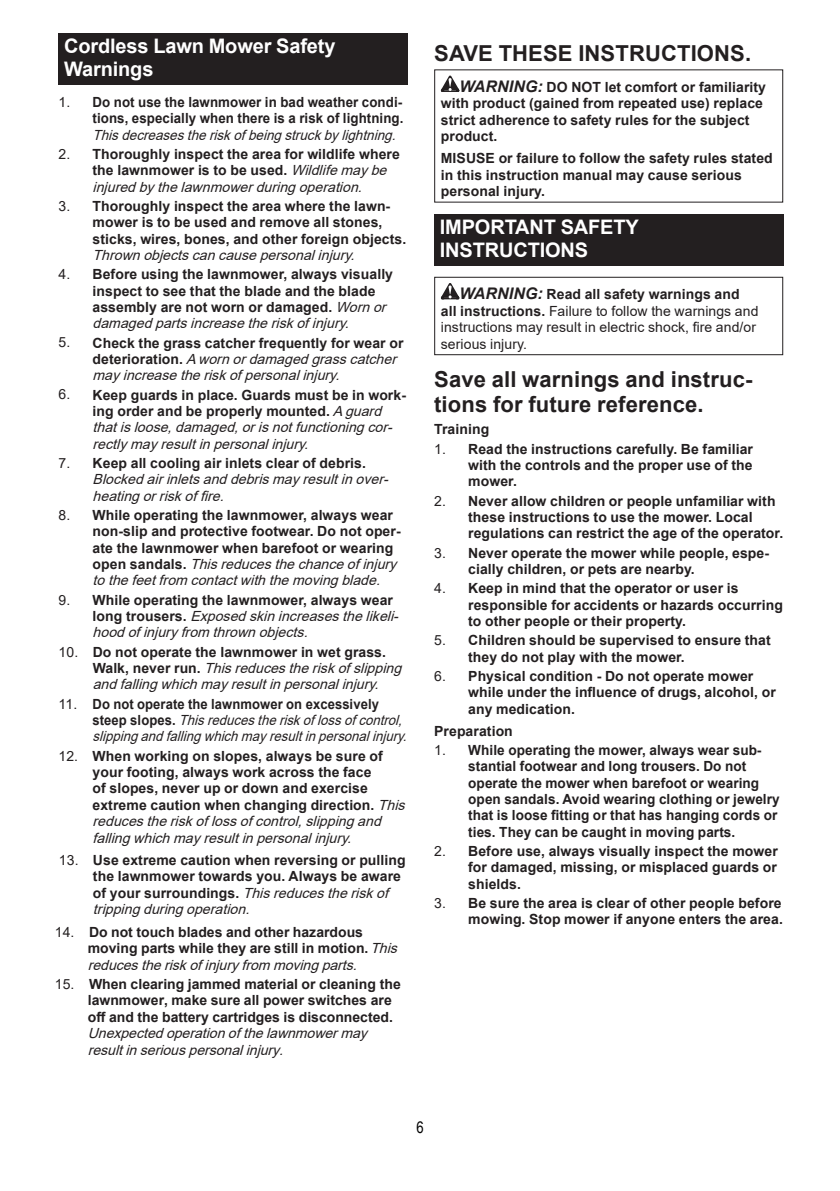
<style>
.page{position:relative;width:840px;height:1191px;background:#fff}
.page>*{position:absolute;margin:0;border:0;box-sizing:border-box;transform-origin:0 0}
.t1{font:700 22px/25.8px "Arial";letter-spacing:.005em;color:#231f20}
.t2{font:700 20px/23.4px "Arial";letter-spacing:-.01em;color:#fff}
.t3{font:16px "Arial Narrow";color:#000}
.t4{font:700 14px/16.4px "Arial";letter-spacing:.005em;color:#231f20}
.t5{font:italic 14px/16.4px "Arial";letter-spacing:.005em;color:#231f20}
.t6{font:14px/16.4px "Arial";letter-spacing:.005em;color:#231f20}
.t7{font:italic 14px/16.4px "Arial";letter-spacing:.005em;color:#231f20;scale:.93 1}
.t8{font:700 14px/16.4px "Arial";letter-spacing:.005em;color:#231f20;scale:.95 1}
.t9{font:italic 14px "Arial";letter-spacing:.005em;color:#231f20;scale:.95 1}
.s1{font-weight:400;font-style:italic}
.s2{font-weight:700;font-style:normal}
.s3{font-style:normal}
.s4{font-weight:400}
.s5{font-style:inherit}
.s6{font-style:italic;font-size:16px}
.s7{font-weight:700;font-style:italic;font-size:16px}
.s8{font-weight:700}
</style>
<div class="page">
<div style="left:58px;top:33px;width:349px;height:52px;background:#231f20"></div>
<svg style="left:440px;top:76px;width:20px;height:16px"></svg>
<div style="left:434px;top:214px;width:348px;height:52px;background:#231f20"></div>
<svg style="left:440px;top:283px;width:20px;height:17px"></svg>
<div style="left:434px;top:277px;width:348px;height:78px;border:1px solid #231f20"></div>
<h2 class="t2" style="left:64px;top:34px;width:272px">Cordless Lawn Mower Safety<br>Warnings</h2>
<p class="t6" style="left:58px;top:93px;width:13px">1.</p>
<p class="t8" style="left:92px;top:94px;width:328px">Do not use the lawnmower in bad weather condi&shy;tions, especially when there is a risk of lightning.</p>
<p class="t9" style="left:92px;top:125px;width:325px">This decreases the risk of being struck by lightning.</p>
<p class="t4" style="left:92px;top:146px;width:308px">Thoroughly inspect the area for wildlife where the lawnmower is to be used. <span class="s1">Wildlifemaybe injured by the lawnmower during operation.</span></p>
<p class="t4" style="left:92px;top:198px;width:315px">Thoroughly inspect the area where the lawn&shy;mower is to be used and remove all stones, sticks, wires, bones, and other foreign objects.</p>
<p class="t5" style="left:92px;top:247px;width:268px">Thrown objects can cause personal injury.</p>
<p class="t4" style="left:92px;top:266px;width:302px">Before using the lawnmower, always visually inspect to see that the blade and the blade assembly are not worn or damaged. <span class="s1">Wornor damaged parts increase the risk of injury.</span></p>
<p class="t5" style="left:92px;top:334px;width:312px"><span class="s2">Check the grass catcher frequently for wear or d e t e r i o r a t i o n .</span> Awornordamagedgrasscatcher may increase the risk of personal injury.</p>
<p class="t5" style="left:92px;top:386px;width:315px"><span class="s2">Keep guards in place. Guards must be in work&shy;ing order and be properly mounted.</span> Aguard thatisloose,damaged,orisnotfunctioningcor&shy;rectly may result in personal injury.</p>
<p class="t6" style="left:58px;top:145px;width:13px">2.</p>
<p class="t6" style="left:58px;top:197px;width:13px">3.</p>
<p class="t6" style="left:58px;top:266px;width:13px">4.</p>
<p class="t6" style="left:58px;top:334px;width:13px">5.</p>
<p class="t6" style="left:58px;top:386px;width:13px">6.</p>
<p class="t4" style="left:93px;top:455px;width:275px">Keep all cooling air inlets clear of debris.</p>
<p class="t5" style="left:93px;top:471px;width:301px">Blocked air inlets and debris may result in over&shy;heating or risk of fire.</p>
<p class="t4" style="left:93px;top:507px;width:310px">While operating the lawnmower, always wear non-slip and protective footwear. Do not oper&shy;ate the lawnmower when barefoot or wearing o p e n s a n d a l s . <span class="s1">This reduces the chance of injury tothefeetfrom contactwiththemovingblade.</span></p>
<p class="t5" style="left:93px;top:591px;width:312px"><span class="s2">While operating the lawnmower, always wear<br>l o n g t r o u s e r s .</span> Exposedskinincreasesthelikeli&shy;hood of injury from thrown objects.</p>
<p class="t5" style="left:93px;top:643px;width:315px"><span class="s2">Do not operate the lawnmower in wet grass.<br>W a l k , n e v e r r u n .</span> Thisreducestheriskofslipping and falling which may result in personal injury.</p>
<p class="t7" style="left:92px;top:695px;width:344px;text-indent:-34px"><span class="s3">11.</span> <span class="s2">Do not operate the lawnmower on excessively<br>s t e e p s l o p e s .</span> Thisreducestheriskoflossofcontrol, slipping and falling which may result in personal injury.</p>
<p class="t4" style="left:58px;top:747px;width:325px"><span class="s4">12.</span> When working on slopes, always be sure of</p>
<p class="t6" style="left:59px;top:454px;width:13px">7.</p>
<p class="t6" style="left:59px;top:506px;width:13px">8.</p>
<p class="t6" style="left:59px;top:591px;width:13px">9.</p>
<p class="t6" style="left:59px;top:643px;width:21px">10.</p>
<p class="t4" style="left:92px;top:764px;width:318px">your footing, always work across the face<br>of slopes, never up or down and exercise extreme caution when changing direction. <span class="s1">This reducestheriskoflossofcontrol,slippingand falling which may result in personal injury.</span></p>
<p class="t4" style="left:93px;top:852px;width:314px">Use extreme caution when reversing or pulling the lawnmower towards you. Always be aware of your surroundings. <span class="s1">Thisreducestheriskof trippingduringoperation.</span></p>
<p class="t4" style="left:88px;top:924px;width:315px;text-indent:-33px"><span class="s4">14.</span> Do not touch blades and other hazardous moving parts while they are still in motion.<span class="s1">This reduces the risk of injury from moving parts.</span></p>
<p class="t4" style="left:88px;top:976px;width:314px;text-indent:-33px"><span class="s4">15.</span> When clearing jammed material or cleaning the lawnmower, make sure all power switches are o<span class="s5">ff</span> and the <span class="s5">battery cartridges</span> is disconnected.<br><span class="s1">Unexpected operation of the lawnmower may result in serious personal injury.</span></p>
<p class="t6" style="left:59px;top:852px;width:21px">13.</p>
<h1 class="t1" style="left:434px;top:41px;width:318px">SAVE THESE INSTRUCTIONS.</h1>
<p class="t4" style="left:440px;top:79px;width:326px;text-indent:19px"><span class="s6">WARNING:</span> DO NOT let comfort or familiarity with product (gained from repeated use) replace strict adherence to safety rules for the subject product.</p>
<p class="t4" style="left:440px;top:150px;width:333px">MISUSE or failure to follow the safety rules stated in this instruction manual may cause serious personal injury.</p>
<h2 class="t2" style="left:439px;top:215px;width:200px">IMPORTANT SAFETY<br>INSTRUCTIONS</h2>
<p class="t6" style="left:440px;top:286px;width:319px;text-indent:19px"><span class="s7">WARNING:</span> <span class="s8">Read all safety warnings and all instructions.</span> Failure to follow the warnings and instructions may result in electric shock, fire and/or serious injury.</p>
<h1 class="t1" style="left:434px;top:366px;width:319px">Save all warnings and instruc&shy;tions for future reference.</h1>
<p class="t4" style="left:434px;top:421px;width:57px">Training</p>
<p class="t4" style="left:468px;top:441px;width:286px;text-align:justify;text-indent:-34px"><span class="s4">1.</span> Read the instructions carefully. Be familiar with the controls and the proper use of the mower.</p>
<p class="t4" style="left:468px;top:492px;width:316px;text-indent:-34px"><span class="s4">2.</span> Never allow children or people unfamiliar with these instructions to use the mower. Local regulations can restrict the age of the operator.</p>
<p class="t4" style="left:468px;top:544px;width:302px;text-indent:-34px"><span class="s4">3.</span> Never operate the mower while people, espe&shy;cially children, or pets are nearby.</p>
<p class="t4" style="left:468px;top:580px;width:316px;text-indent:-34px"><span class="s4">4.</span> Keep in mind that the operator or user is responsible for accidents or hazards occurring to other people or their property.</p>
<p class="t4" style="left:468px;top:632px;width:304px;text-indent:-34px"><span class="s4">5.</span> Children should be supervised to ensure that they do not play with the mower.</p>
<p class="t4" style="left:468px;top:668px;width:309px;text-indent:-34px"><span class="s4">6.</span> Physical condition - Do not operate mower while under the in<span class="s5">fl</span>uence of drugs, alcohol, or any medication.</p>
<p class="t4" style="left:434px;top:722px;width:80px">Preparation</p>
<p class="t4" style="left:468px;top:742px;width:313px;text-indent:-34px"><span class="s4">1.</span> While operating the mower, always wear sub&shy;stantial footwear and long trousers. Do not operate the mower when barefoot or wearing open sandals. Avoid wearing clothing or jewelry that is loose <span class="s5">fi</span>tting or that has hanging cords or ties. They can be caught in moving parts.</p>
<p class="t6" style="left:434px;top:843px;width:13px">2.</p>
<p class="t4" style="left:468px;top:843px;width:311px;text-align:justify">Before use, always visually inspect the mower for damaged, missing, or misplaced guards or shields.</p>
<p class="t4" style="left:468px;top:895px;width:316px">Be sure the area is clear of other people before mowing. Stop mower if anyone enters the area.</p>
<p class="t6" style="left:434px;top:895px;width:13px">3.</p>
<p class="t3" style="left:416px;top:1115px;width:9px">6</p>
</div>
